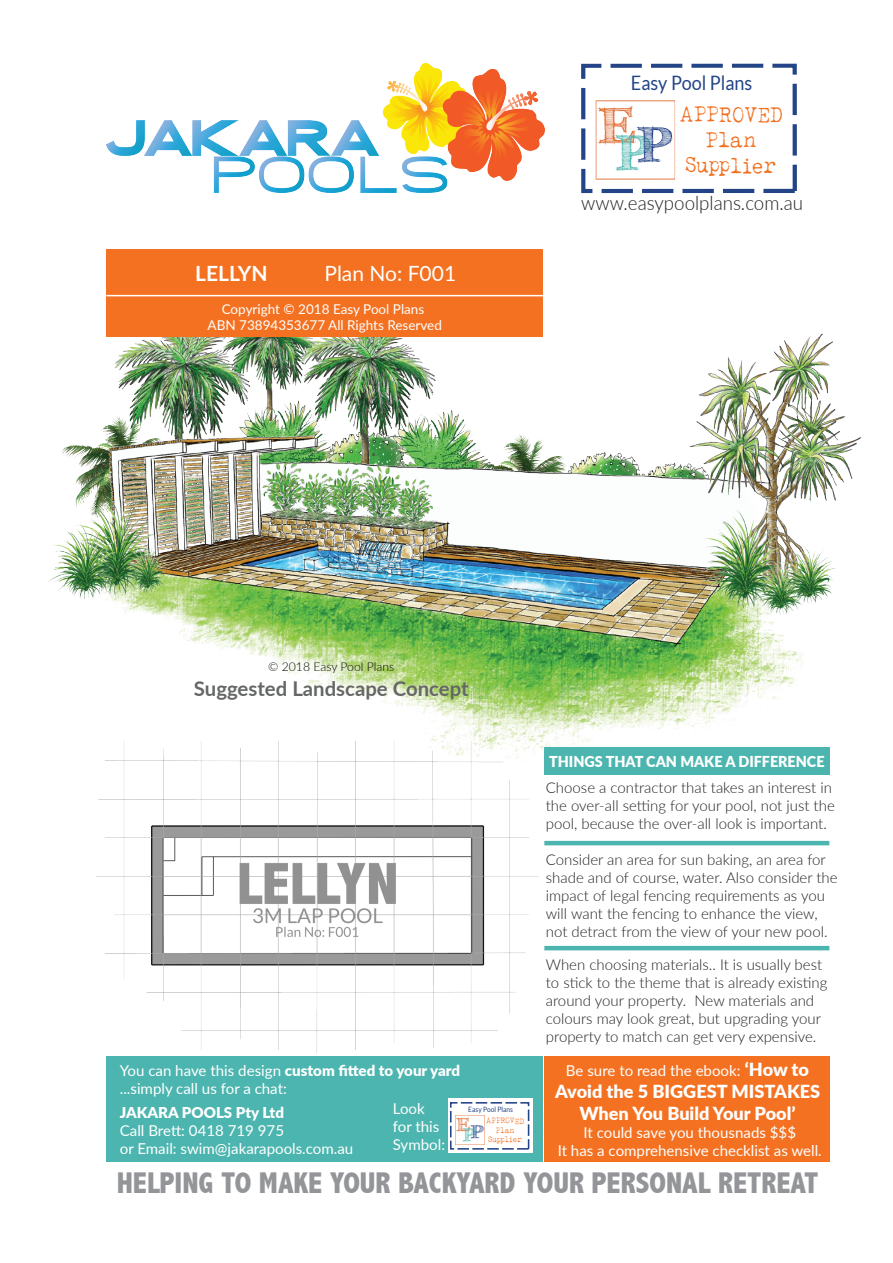
<style>
.page{position:relative;width:893px;height:1263px;background:#fff}
.page>*{position:absolute;margin:0;border:0;box-sizing:border-box;transform-origin:0 0}
.t1{font:800 condensed 30px "Abadi";color:#939598}
.t2{font:21.15px/25.5px "LUCKYTYPEWRITER";color:#f37121;text-align:center;scale:.89 1}
.t3{font:21px "Lato";color:#fff}
.t4{font:700 21px "Lato";color:#fff}
.t5{font:700 20.4px "Lato";color:#656666}
.t6{font:19.8px "Lato";color:#234486;scale:.91 1}
.t7{font:300 19.65px "Lato";color:#231f20;scale:.95 1}
.t8{font:900 18px/21.6px "Lato";color:#fff;text-align:center}
.t9{font:900 15.15px "Lato";color:#fff;scale:.95 1}
.t10{font:300 15px/18px "Lato";color:#231f20}
.t11{font:15px/18px "Lato";color:#fff}
.t12{font:900 15px "Lato";color:#fff}
.t13{font:13.5px/16.2px "Lato";color:#fff;text-align:center}
.t14{font:300 12.15px "Lato";color:#050504}
.t15{font:7.8px/9.3px "LUCKYTYPEWRITER";color:#f37121;text-align:center;scale:.9 1}
.t16{font:7.35px "Lato";color:#234486;scale:.91 1}
.s1{font-weight:900}
.s2{font-weight:900;font-size:18px}
</style>
<div class="page">
<img style="left:49px;top:249px;width:812px;height:597px">
<div style="left:106px;top:250px;width:437px;height:87px;background:#f37121"></div>
<hr style="left:106px;top:295px;width:437px;height:1px;background:#fff">
<div style="left:544px;top:1057px;width:285px;height:105px;background:#f37121"></div>
<div style="left:106px;top:1057px;width:437px;height:105px;background:#4cb5af"></div>
<hr style="left:544px;top:946px;width:285px;height:4px;background:#4cb5af">
<hr style="left:544px;top:841px;width:285px;height:4px;background:#4cb5af">
<div style="left:544px;top:748px;width:285px;height:27px;background:#4cb5af"></div>
<div style="left:448px;top:1099px;width:84px;height:54px;background:#fff"></div>
<img style="left:455px;top:1115px;width:30px;height:30px">
<div style="left:450px;top:1102px;width:79px;height:48px;border:2px dashed #234486"></div>
<img style="left:92px;top:738px;width:450px;height:319px">
<img style="left:106px;top:64px;width:438px;height:129px">
<img style="left:596px;top:100px;width:79px;height:80px">
<div style="left:581px;top:63px;width:216px;height:130px;border:4px dashed #234486"></div>
<h3 class="t4" style="left:195px;top:258px;width:74px">LELLYN</h3>
<h3 class="t3" style="left:324px;top:259px;width:133px">Plan No: F001</h3>
<p class="t13" style="left:208px;top:300px;width:236px">Copyright © 2018 Easy Pool Plans<br>ABN 73894353677 All Rights Reserved</p>
<h3 class="t6" style="left:631px;top:72px;width:135px">Easy Pool Plans</h3>
<h2 class="t2" style="left:681px;top:101px;width:118px;rotate:1deg">APPROVED<br>Plan<br>Supplier</h2>
<h3 class="t7" style="left:581px;top:190px;width:235px">www.easypoolplans.com.au</h3>
<p class="t14" style="left:268px;top:658px;width:128px">© 2018 Easy Pool Plans</p>
<h3 class="t5" style="left:194px;top:673px;width:276px">Suggested Landscape Concept</h3>
<p class="t11" style="left:120px;top:1061px;width:342px">You can have this design <span class="s1">custom fitted to your yard </span>...simply call us for a chat:</p>
<p class="t12" style="left:120px;top:1101px;width:166px">JAKARA POOLS Pty Ltd</p>
<p class="t11" style="left:120px;top:1121px;width:235px">Call Brett: 0418 719 975<br>or Email: swim@jakarapools.com.au</p>
<p class="t11" style="left:393px;top:1099px;width:54px">Look for this<br>Symbol:</p>
<p class="t16" style="left:468px;top:1105px;width:51px">Easy Pool Plans</p>
<p class="t15" style="left:487px;top:1116px;width:44px;rotate:1deg">APPROVED<br>Plan<br>Supplier</p>
<p class="t9" style="left:549px;top:750px;width:291px">THINGS THAT CAN MAKE A DIFFERENCE</p>
<p class="t10" style="left:546px;top:778px;width:290px">Choose a contractor that takes an interest in the over-all setting for your pool, not just the pool, because the over-all look is important.</p>
<p class="t10" style="left:546px;top:850px;width:293px">Consider an area for sun baking, an area for shade and of course, water. Also consider the impact of legal fencing requirements as you will want the fencing to enhance the view, not detract from the view of your new pool.</p>
<p class="t10" style="left:546px;top:955px;width:283px">When choosing materials.. It is usually best to stick to the theme that is already existing around your property. New materials and colours may look great, but upgrading your property to match can get very expensive.</p>
<p class="t11" style="left:566px;top:1061px;width:245px">Be sure to read the ebook: <span class="s2">‘How to</span></p>
<p class="t8" style="left:555px;top:1080px;width:266px">Avoid the 5 BIGGEST MISTAKES<br>When You Build Your Pool’</p>
<p class="t11" style="left:558px;top:1122px;width:266px;text-align:center">It could save you thousnads $$$<br>It has a comprehensive checklist as well.</p>
<h1 class="t1" style="left:117px;top:1166px;width:703px">HELPING TO MAKE YOUR BACKYARD YOUR PERSONAL RETREAT</h1>
</div>
